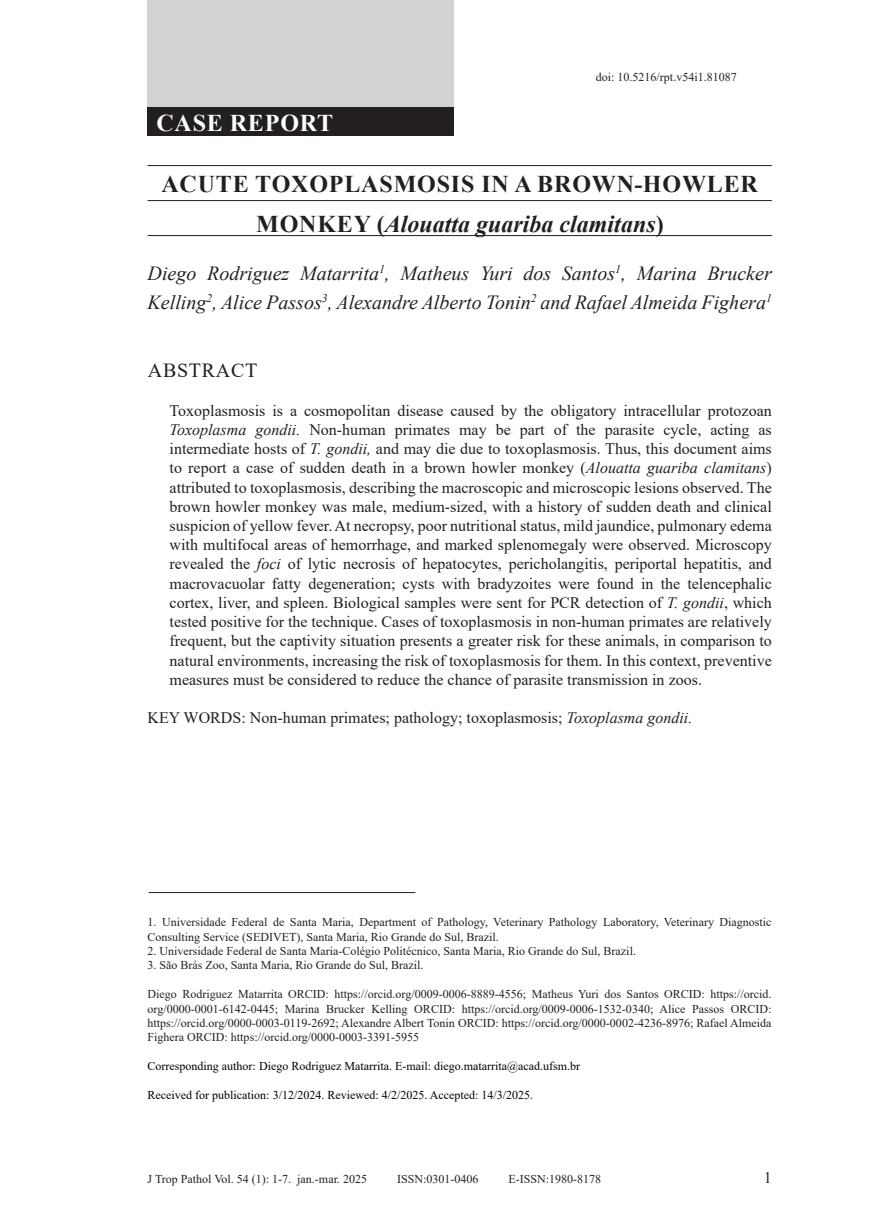
<style>
.page{position:relative;width:874px;height:1214px;background:#fff}
.page>*{position:absolute;margin:0;border:0;box-sizing:border-box;transform-origin:0 0}
.t1{font:700 24px/40px "Times New Roman";letter-spacing:.035em;color:#231f20;text-align:center}
.t2{font:700 24px "Times New Roman";letter-spacing:.035em;color:#fff}
.t3{font:italic 20px/28.8px "Times New Roman";color:#231f20}
.t4{font:20px "Times New Roman";letter-spacing:.035em;color:#231f20}
.t5{font:16px/19.2px "Times New Roman";color:#231f20;text-align:justify}
.t6{font:12px/14.4px "Times New Roman";color:#231f20}
.t7{font:12px "Times New Roman";color:#000001}
.s1{font-style:italic}
</style>
<div class="page">
<div style="left:147px;top:0;width:307px;height:108px;background:#d1d2d4"></div>
<div style="left:147px;top:108px;width:307px;height:28px;background:#231f20"></div>
<hr style="left:147px;top:200px;width:624px;height:1px;background:#231f20">
<hr style="left:147px;top:235px;width:624px;height:1px;background:#231f20">
<hr style="left:147px;top:165px;width:624px;height:1px;background:#231f20">
<hr style="left:149px;top:891px;width:266px;height:1px;background:#231f20">
<h1 class="t2" style="left:156px;top:105px;width:178px">CASE REPORT</h1>
<p class="t6" style="left:595px;top:70px;width:142px">doi: 10.5216/rpt.v54i1.81087</p>
<h1 class="t1" style="left:161px;top:163px;width:597px">ACUTE TOXOPLASMOSIS IN A BROWN-HOWLER<br>MONKEY (<span class="s1">Alouatta guariba clamitans</span>)</h1>
<p class="t3" style="left:147px;top:258px;width:625px">Diego Rodriguez Matarrita<sup>1</sup>, Matheus Yuri dos Santos<sup>1</sup>, Marina Brucker<br>Kelling<sup>2</sup>, Alice Passos<sup>3</sup>, Alexandre Alberto Tonin<sup>2</sup> and Rafael Almeida Fighera<sup>1</sup></p>
<p class="t4" style="left:148px;top:356px;width:111px">ABSTRACT</p>
<p class="t5" style="left:169px;top:400px;width:603px">Toxoplasmosis is a cosmopolitan disease caused by the obligatory intracellular protozoan <span class="s1">Toxoplasma gondii.</span> Non-human primates may be part of the parasite cycle, acting as intermediate hosts of <span class="s1">T. gondii,</span> and may die due to toxoplasmosis. Thus, this document aims to report a case of sudden death in a brown howler monkey (<span class="s1">Alouatta guariba clamitans</span>) attributed to toxoplasmosis, describing the macroscopic and microscopic lesions observed. The brown howler monkey was male, medium-sized, with a history of sudden death and clinical suspicion of yellow fever. At necropsy, poor nutritional status, mild jaundice, pulmonary edema with multifocal areas of hemorrhage, and marked splenomegaly were observed. Microscopy revealed the <span class="s1">foci</span> of lytic necrosis of hepatocytes, pericholangitis, periportal hepatitis, and macrovacuolar fatty degeneration; cysts with bradyzoites were found in the telencephalic cortex, liver, and spleen. Biological samples were sent for PCR detection of <span class="s1">T. gondii</span>, which tested positive for the technique. Cases of toxoplasmosis in non-human primates are relatively frequent, but the captivity situation presents a greater risk for these animals, in comparison to natural environments, increasing the risk of toxoplasmosis for them. In this context, preventive measures must be considered to reduce the chance of parasite transmission in zoos.</p>
<p class="t5" style="left:147px;top:707px;width:546px">KEY WORDS: Non-human primates; pathology; toxoplasmosis; <span class="s1">Toxoplasma gondii.</span></p>
<p class="t6" style="left:147px;top:914px;width:625px">1. Universidade Federal de Santa Maria, Department of Pathology, Veterinary Pathology Laboratory, Veterinary Diagnostic<br>Consulting Service (SEDIVET), Santa Maria, Rio Grande do Sul, Brazil.</p>
<p class="t6" style="left:147px;top:943px;width:489px">2. Universidade Federal de Santa Maria-Colégio Politécnico, Santa Maria, Rio Grande do Sul, Brazil.</p>
<p class="t6" style="left:147px;top:957px;width:277px">3. São Brás Zoo, Santa Maria, Rio Grande do Sul, Brazil.</p>
<p class="t6" style="left:147px;top:986px;width:625px;text-align:justify">Diego Rodriguez Matarrita ORCID: https://orcid.org/0009-0006-8889-4556; Matheus Yuri dos Santos ORCID: https://orcid. org/0000-0001-6142-0445; Marina Brucker Kelling ORCID: https://orcid.org/0009-0006-1532-0340; Alice Passos ORCID: https://orcid.org/0000-0003-0119-2692; Alexandre Albert Tonin ORCID: https://orcid.org/0000-0002-4236-8976; Rafael Almeida Fighera ORCID: https://orcid.org/0000-0003-3391-5955</p>
<p class="t7" style="left:147px;top:1057px;width:434px">Corresponding author: Diego Rodriguez Matarrita. E-mail: diego.matarrita@acad.ufsm.br</p>
<p class="t7" style="left:147px;top:1086px;width:387px">Received for publication: 3/12/2024. Reviewed: 4/2/2025. Accepted: 14/3/2025.</p>
<p class="t6" style="left:147px;top:1170px;width:221px">J Trop Pathol Vol. 54 (1): 1-7. jan.-mar. 2025</p>
<p class="t6" style="left:397px;top:1170px;width:83px">ISSN:0301-0406</p>
<p class="t6" style="left:508px;top:1170px;width:94px">E-ISSN:1980-8178</p>
<p class="t5" style="left:763px;top:1166px;width:9px">1</p>
</div>
